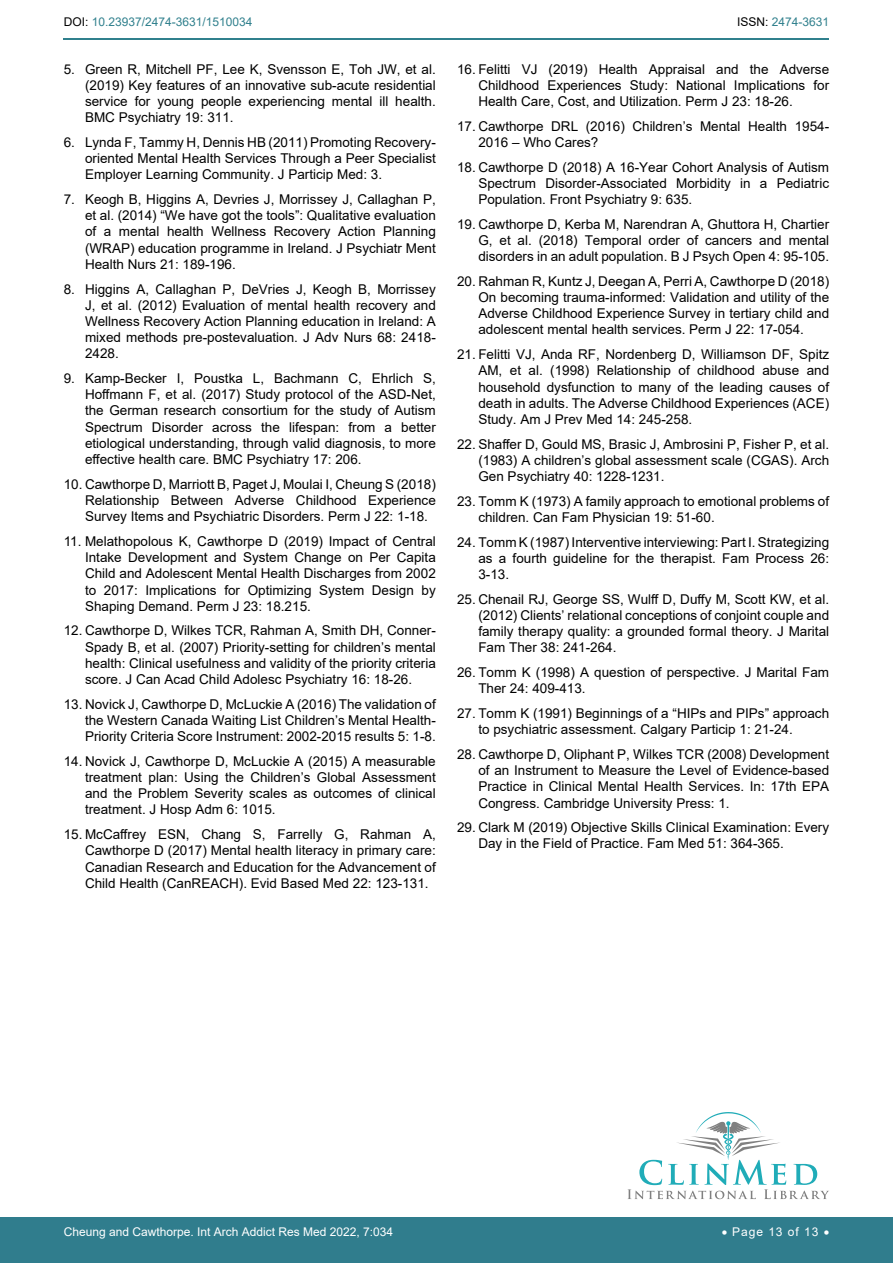
<style>
.page{position:relative;width:893px;height:1263px;background:#fff}
.page>*{position:absolute;margin:0;border:0;box-sizing:border-box;transform-origin:0 0}
.t1{font:13.5px/16.2px "Arial";color:#000;text-align:justify}
.t2{font:12px "Arial";color:#fff}
.t3{font:12px "Arial";color:#30808d}
.t4{font:12px "Arial";letter-spacing:.08em;color:#fff}
.s1{color:#000}
</style>
<div class="page">
<div style="left:0;top:1217px;width:893px;height:46px;background:#307d8d"></div>
<hr style="left:64px;top:38px;width:765px;height:2px;background:#30808d">
<svg style="left:627px;top:1112px;width:202px;height:87px"></svg>
<p class="t3" style="left:64px;top:14px;width:190px"><span class="s1">DOI:</span> 10.23937/2474-3631/1510034</p>
<p class="t3" style="left:737px;top:14px;width:94px"><span class="s1">ISSN:</span> 2474-3631</p>
<p class="t1" style="left:85px;top:61px;width:352px;text-indent:-21px">5. Green R, Mitchell PF, Lee K, Svensson E, Toh JW, et al. (2019) Key features of an innovative sub-acute residential service for young people experiencing mental ill health.<br>BMC Psychiatry 19: 311.</p>
<p class="t1" style="left:85px;top:134px;width:352px;text-indent:-21px">6. Lynda F, Tammy H, Dennis HB (2011) Promoting Recovery&shy;oriented Mental Health Services Through a Peer Specialist Employer Learning Community. J Particip Med: 3.</p>
<p class="t1" style="left:85px;top:191px;width:352px;text-indent:-21px">7. Keogh B, Higgins A, Devries J, Morrissey J, Callaghan P, et al. (2014) “We have got the tools”: Qualitative evaluation of a mental health Wellness Recovery Action Planning (WRAP) education programme in Ireland. J Psychiatr Ment Health Nurs 21: 189-196.</p>
<p class="t1" style="left:85px;top:281px;width:352px;text-indent:-21px">8. Higgins A, Callaghan P, DeVries J, Keogh B, Morrissey J, et al. (2012) Evaluation of mental health recovery and Wellness Recovery Action Planning education in Ireland: A mixed methods pre-postevaluation. J Adv Nurs 68: 2418- 2428.</p>
<p class="t1" style="left:85px;top:370px;width:352px;text-indent:-21px">9. Kamp-Becker I, Poustka L, Bachmann C, Ehrlich S, Hoffmann F, et al. (2017) Study protocol of the ASD-Net, the German research consortium for the study of Autism Spectrum Disorder across the lifespan: from a better etiological understanding, through valid diagnosis, to more effective health care. BMC Psychiatry 17: 206.</p>
<p class="t1" style="left:85px;top:476px;width:352px;text-indent:-21px">10. Cawthorpe D, Marriott B, Paget J, Moulai I, Cheung S (2018)<br>Relationship Between Adverse Childhood Experience Survey Items and Psychiatric Disorders. Perm J 22: 1-18.</p>
<p class="t1" style="left:85px;top:533px;width:352px;text-indent:-21px">11. Melathopolous K, Cawthorpe D (2019) Impact of Central Intake Development and System Change on Per Capita Child and Adolescent Mental Health Discharges from 2002 to 2017: Implications for Optimizing System Design by Shaping Demand. Perm J 23: 18.215.</p>
<p class="t1" style="left:85px;top:622px;width:352px;text-indent:-21px">12. Cawthorpe D, Wilkes TCR, Rahman A, Smith DH, Conner-Spady B, et al. (2007) Priority-setting for children’s mental health: Clinical usefulness and validity of the priority criteria score. J Can Acad Child Adolesc Psychiatry 16: 18-26.</p>
<p class="t1" style="left:85px;top:696px;width:352px;text-indent:-21px">13. Novick J, Cawthorpe D, McLuckie A (2016) The validation of the Western Canada Waiting List Children’s Mental Health-Priority Criteria Score Instrument: 2002-2015 results 5: 1-8.</p>
<p class="t1" style="left:85px;top:753px;width:352px;text-indent:-21px">14. Novick J, Cawthorpe D, McLuckie A (2015) A measurable treatment plan: Using the Children’s Global Assessment and the Problem Severity scales as outcomes of clinical treatment. J Hosp Adm 6: 1015.</p>
<p class="t1" style="left:85px;top:826px;width:352px;text-indent:-21px">15. McCaffrey ESN, Chang S, Farrelly G, Rahman A, Cawthorpe D (2017) Mental health literacy in primary care:<br>Canadian Research and Education for the Advancement of Child Health (CanREACH). Evid Based Med 22: 123-131.</p>
<p class="t1" style="left:478px;top:61px;width:352px;text-indent:-21px">16. Felitti VJ (2019) Health Appraisal and the Adverse Childhood Experiences Study: National Implications for Health Care, Cost, and Utilization. Perm J 23: 18-26.</p>
<p class="t1" style="left:478px;top:118px;width:352px;text-indent:-21px">17. Cawthorpe DRL (2016) Children’s Mental Health 1954-<br>2016 – Who Cares?</p>
<p class="t1" style="left:478px;top:159px;width:352px;text-indent:-21px">18. Cawthorpe D (2018) A 16-Year Cohort Analysis of Autism Spectrum Disorder-Associated Morbidity in a Pediatric Population. Front Psychiatry 9: 635.</p>
<p class="t1" style="left:478px;top:216px;width:352px;text-indent:-21px">19. Cawthorpe D, Kerba M, Narendran A, Ghuttora H, Chartier G, et al. (2018) Temporal order of cancers and mental disorders in an adult population. B J Psych Open 4: 95-105.</p>
<p class="t1" style="left:478px;top:273px;width:352px;text-indent:-21px">20. Rahman R, Kuntz J, Deegan A, Perri A, Cawthorpe D (2018)<br>On becoming trauma-informed: Validation and utility of the Adverse Childhood Experience Survey in tertiary child and adolescent mental health services. Perm J 22: 17-054.</p>
<p class="t1" style="left:478px;top:346px;width:352px;text-indent:-21px">21. Felitti VJ, Anda RF, Nordenberg D, Williamson DF, Spitz AM, et al. (1998) Relationship of childhood abuse and household dysfunction to many of the leading causes of death in adults. The Adverse Childhood Experiences (ACE)<br>Study. Am J Prev Med 14: 245-258.</p>
<p class="t1" style="left:478px;top:436px;width:352px;text-indent:-21px">22. Shaffer D, Gould MS, Brasic J, Ambrosini P, Fisher P, et al. (1983) A children’s global assessment scale (CGAS). Arch Gen Psychiatry 40: 1228-1231.</p>
<p class="t1" style="left:478px;top:493px;width:352px;text-indent:-21px">23. Tomm K (1973) A family approach to emotional problems of children. Can Fam Physician 19: 51-60.</p>
<p class="t1" style="left:478px;top:534px;width:352px;text-indent:-21px">24. Tomm K (1987) Interventive interviewing: Part I. Strategizing as a fourth guideline for the therapist. Fam Process 26:<br>3-13.</p>
<p class="t1" style="left:478px;top:591px;width:352px;text-indent:-21px">25. Chenail RJ, George SS, Wulff D, Duffy M, Scott KW, et al. (2012) Clients’ relational conceptions of conjoint couple and family therapy quality: a grounded formal theory. J Marital Fam Ther 38: 241-264.</p>
<p class="t1" style="left:478px;top:664px;width:352px;text-indent:-21px">26. Tomm K (1998) A question of perspective. J Marital Fam<br>Ther 24: 409-413.</p>
<p class="t1" style="left:478px;top:705px;width:352px;text-indent:-21px">27. Tomm K (1991) Beginnings of a “HIPs and PIPs” approach to psychiatric assessment. Calgary Particip 1: 21-24.</p>
<p class="t1" style="left:478px;top:746px;width:352px;text-indent:-21px">28. Cawthorpe D, Oliphant P, Wilkes TCR (2008) Development of an Instrument to Measure the Level of Evidence-based Practice in Clinical Mental Health Services. In: 17th EPA Congress. Cambridge University Press: 1.</p>
<p class="t1" style="left:478px;top:819px;width:352px;text-indent:-21px">29. Clark M (2019) Objective Skills Clinical Examination: Every<br>Day in the Field of Practice. Fam Med 51: 364-365.</p>
<p class="t2" style="left:64px;top:1223px;width:331px">Cheung and Cawthorpe. Int Arch Addict Res Med 2022, 7:034</p>
<p class="t4" style="left:722px;top:1223px;width:109px">• Page 13 of 13 •</p>
</div>
